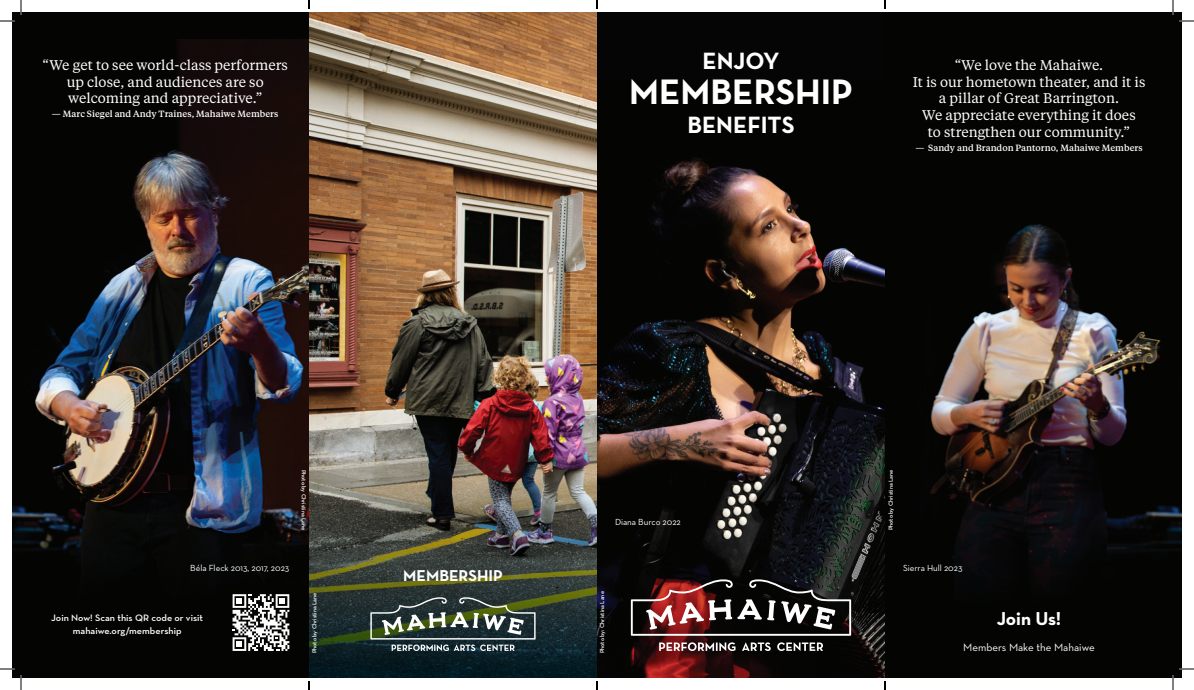
<style>
.page{position:relative;width:1194px;height:690px;background:#fff}
.page>*{position:absolute;margin:0;border:0;box-sizing:border-box;transform-origin:0 0}
.t1{font:700 36px "Neutra Text";color:#fff}
.t2{font:700 24px "Neutra Text";color:#fff}
.t3{font:700 19px "Neutra Text";letter-spacing:-.005em;color:#fff}
.t4{font:700 16px "Neutra Text";color:#fff}
.t5{font:14px/16.8px "Tiempos Text";color:#fff;text-align:center}
.t6{font:11px "Neutra Text";color:#fff}
.t7{font:600 9.5px/12.9px "Neutra Text";color:#fff;text-align:center;scale:1.05 1}
.t8{font:500 9px "Tiempos Text";color:#fff}
.t9{font:9px "Neutra Text";color:#fff}
.t10{font:600 6px "Neutra Text";color:#fff}
</style>
<div class="page">
<img style="left:309px;top:12px;width:288px;height:463px">
<img style="left:597px;top:12px;width:288px;height:662px">
<svg style="left:631px;top:579px;width:220px;height:72px;background:#513d3c"></svg>
<div style="left:12px;top:12px;width:297px;height:666px;background:#040503"></div>
<img style="left:12px;top:39px;width:297px;height:568px">
<div style="left:885px;top:12px;width:297px;height:666px;background:#040503"></div>
<img style="left:930px;top:224px;width:252px;height:357px">
<svg style="left:233px;top:594px;width:56px;height:57px"></svg>
<img style="left:309px;top:475px;width:288px;height:203px">
<svg style="left:370px;top:597px;width:166px;height:54px;background:#4d5c55"></svg>
<svg style="left:0;top:0;width:22px;height:22px"></svg>
<svg style="left:0;top:668px;width:22px;height:22px"></svg>
<svg style="left:1172px;top:0;width:22px;height:22px"></svg>
<svg style="left:1172px;top:668px;width:22px;height:22px"></svg>
<svg style="left:308px;top:0;width:2px;height:9px"></svg>
<svg style="left:308px;top:681px;width:2px;height:9px"></svg>
<svg style="left:596px;top:0;width:2px;height:9px"></svg>
<svg style="left:596px;top:681px;width:2px;height:9px"></svg>
<svg style="left:884px;top:0;width:2px;height:9px"></svg>
<svg style="left:884px;top:681px;width:2px;height:9px"></svg>
<p class="t5" style="left:43px;top:56px;width:247px">“We get to see world-class performers up close, and audiences are so welcoming and appreciative.”</p>
<p class="t8" style="left:52px;top:108px;width:228px">— Marc Siegel and Andy Traines, Mahaiwe Members</p>
<h2 class="t2" style="left:703px;top:46px;width:78px">ENJOY</h2>
<h1 class="t1" style="left:629px;top:70px;width:225px">MEMBERSHIP</h1>
<h2 class="t2" style="left:687px;top:110px;width:109px">BENEFITS</h2>
<p class="t5" style="left:913px;top:56px;width:234px">“We love the Mahaiwe.<br>It is our hometown theater, and it is a pillar of Great Barrington.<br>We appreciate everything it does<br>to strengthen our community.”</p>
<p class="t8" style="left:915px;top:142px;width:229px">— Sandy and Brandon Pantorno, Mahaiwe Members</p>
<p class="t10" style="left:308px;top:470px;width:62px;rotate:90deg">Photo by Christina Lane</p>
<p class="t10" style="left:887px;top:530px;width:62px;rotate:-90deg">Photo by Christina Lane</p>
<p class="t9" style="left:615px;top:516px;width:67px">Diana Burco 2022</p>
<p class="t9" style="left:190px;top:563px;width:101px">Béla Fleck 2013, 2017, 2023</p>
<p class="t9" style="left:903px;top:563px;width:61px">Sierra Hull 2023</p>
<p class="t4" style="left:403px;top:565px;width:101px">MEMBERSHIP</p>
<p class="t10" style="left:598px;top:653px;width:64px;rotate:-90deg">Photo by: Christina Lane</p>
<p class="t10" style="left:311px;top:653px;width:62px;rotate:-90deg">Photo by Christina Lane</p>
<p class="t7" style="left:51px;top:611px;width:146px">Join Now! Scan this QR code or visit mahaiwe.org/membership</p>
<h3 class="t3" style="left:997px;top:606px;width:66px">Join Us!</h3>
<p class="t6" style="left:963px;top:641px;width:133px">Members Make the Mahaiwe</p>
</div>
